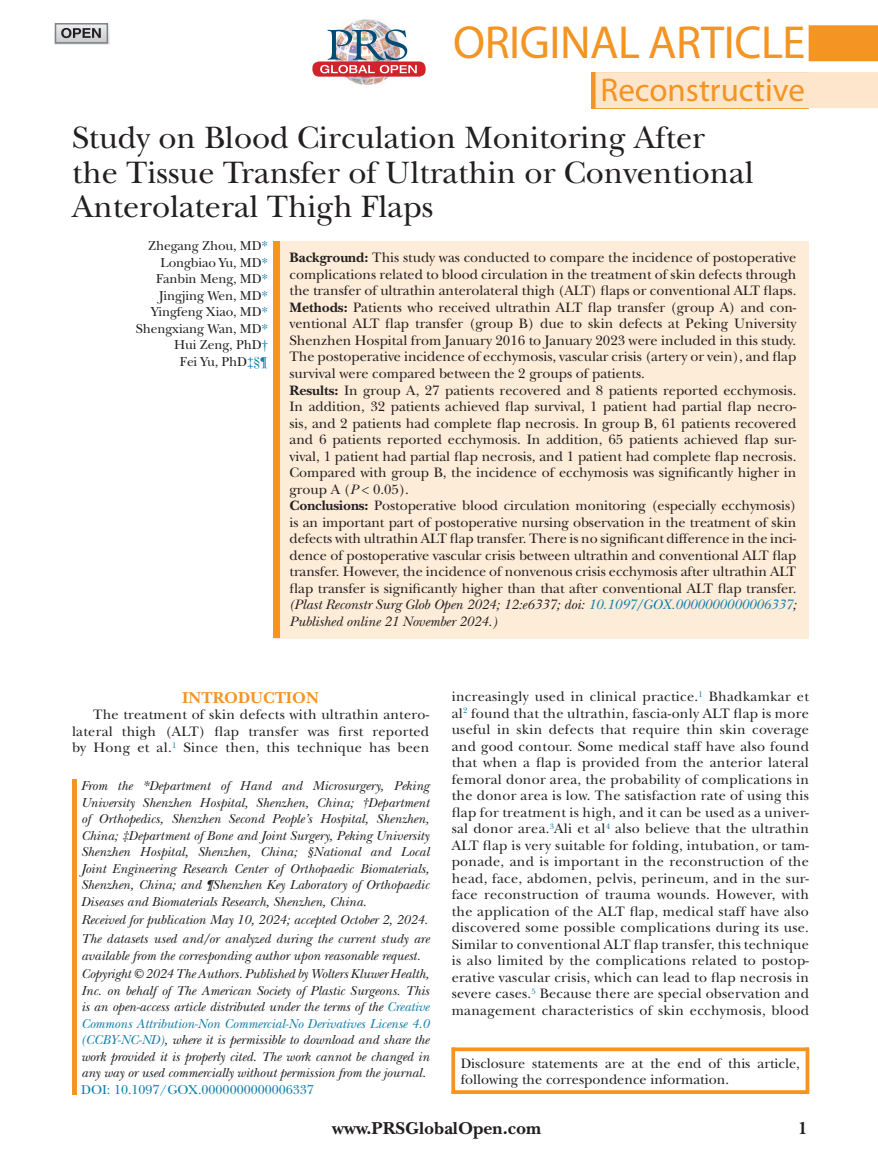
<style>
.page{position:relative;width:878px;height:1175px;background:#fff}
.page>*{position:absolute;margin:0;border:0;box-sizing:border-box;transform-origin:0 0}
.t1{font:46.5px "Myriad Pro";letter-spacing:-.01em;color:#f39423}
.t2{font:33px "Myriad Pro";color:#f39423}
.t3{font:32.25px/34.5px "New Baskerville Std";color:#231f20}
.t4{font:700 18px "New Baskerville Std";color:#231f20}
.t5{font:700 16.5px "New Baskerville Std";color:#f39423}
.t6{font:14.25px/16.5px "New Baskerville Std";color:#231f20;text-align:justify}
.t7{font:italic 13.5px/16.5px "New Baskerville Std";color:#231f20;text-align:justify}
.t8{font:13.5px/16.5px "New Baskerville Std";letter-spacing:-.01em;color:#231f20;text-align:right}
.t9{font:13.5px "New Baskerville Std";color:#0f7eac}
.s1{color:#0f7eac}
.s2{font-weight:700}
.s3{font-style:italic}
.s4{font-style:italic;color:#0f7eac}
</style>
<div class="page">
<div style="left:595px;top:72px;width:283px;height:36px;background:#fde6cb"></div>
<div style="left:808px;top:25px;width:70px;height:36px;background:#f39423"></div>
<img style="left:343px;top:20px;width:48px;height:64px">
<div style="left:312px;top:61px;width:113px;height:16px;background:#d1232a;border-radius:7px"></div>
<img style="left:320px;top:29px;width:97px;height:44px">
<div style="left:274px;top:126px;width:534px;height:512px;background:#fdecd8"></div>
<div style="left:274px;top:240px;width:6px;height:60px;background:#f39423"></div>
<div style="left:274px;top:289px;width:6px;height:93px;background:#f39423"></div>
<div style="left:274px;top:372px;width:6px;height:126px;background:#f39423"></div>
<div style="left:274px;top:487px;width:6px;height:151px;background:#f39423"></div>
<hr style="left:72px;top:779px;width:4px;height:132px;background:#f39423">
<hr style="left:72px;top:911px;width:4px;height:19px;background:#f39423">
<hr style="left:72px;top:930px;width:4px;height:35px;background:#f39423">
<hr style="left:72px;top:965px;width:4px;height:118px;background:#f39423">
<hr style="left:72px;top:1081px;width:4px;height:13px;background:#f39423">
<div style="left:272px;top:126px;width:536px;height:115px;background:#fff"></div>
<img style="left:54px;top:23px;width:55px;height:22px">
<svg style="left:451px;top:1047px;width:4px;height:47px"></svg>
<svg style="left:805px;top:1047px;width:4px;height:47px"></svg>
<svg style="left:452px;top:1047px;width:356px;height:4px"></svg>
<svg style="left:452px;top:1090px;width:356px;height:4px"></svg>
<div style="left:55px;top:23px;width:53px;height:21px;border:2px solid #808285"></div>
<svg style="left:61px;top:28px;width:40px;height:10px"></svg>
<h1 class="t1" style="left:453px;top:14px;width:354px">Original Article</h1>
<h2 class="t2" style="left:600px;top:69px;width:206px">Reconstructive</h2>
<h3 class="t3" style="left:72px;top:121px;width:683px">Study on Blood Circulation Monitoring After the Tissue Transfer of Ultrathin or Conventional<br>Anterolateral Thigh Flaps</h3>
<p class="t8" style="left:136px;top:238px;width:134px">Zhegang Zhou, MD<span class="s1">*<br></span>Longbiao Yu, MD<span class="s1">*<br></span>Fanbin Meng, MD<span class="s1">*<br></span>Jingjing Wen, MD<span class="s1">*<br></span>Yingfeng Xiao, MD<span class="s1">*<br></span>Shengxiang Wan, MD<span class="s1">*<br></span>Hui Zeng, PhD<span class="s1">†<br></span>Fei Yu, PhD<span class="s1">‡§¶</span></p>
<p class="t6" style="left:289px;top:250px;width:508px;text-align:left"><span class="s2">Background:</span> This study was conducted to compare the incidence of postoperative complications related to blood circulation in the treatment of skin defects through the transfer of ultrathin anterolateral thigh (ALT) flaps or conventional ALT flaps.<br><span class="s2">Methods:</span> Patients who received ultrathin ALT flap transfer (group A) and con&shy;ventional ALT flap transfer (group B) due to skin defects at Peking University Shenzhen Hospital from January 2016 to January 2023 were included in this study.<br>The postoperative incidence of ecchymosis, vascular crisis (artery or vein), and flap survival were compared between the 2 groups of patients.<br><span class="s2">Results:</span> In group A, 27 patients recovered and 8 patients reported ecchymosis.<br>In addition, 32 patients achieved flap survival, 1 patient had partial flap necro&shy;sis, and 2 patients had complete flap necrosis. In group B, 61 patients recovered and 6 patients reported ecchymosis. In addition, 65 patients achieved flap sur&shy;vival, 1 patient had partial flap necrosis, and 1 patient had complete flap necrosis.<br>Compared with group B, the incidence of ecchymosis was significantly higher in group A (<span class="s3">P</span> &lt; 0.05).<br><span class="s2">Conclusions:</span> Postoperative blood circulation monitoring (especially ecchymosis) is an important part of postoperative nursing observation in the treatment of skin defects with ultrathin ALT flap transfer. There is no significant difference in the inci&shy;dence of postoperative vascular crisis between ultrathin and conventional ALT flap transfer. However, the incidence of nonvenous crisis ecchymosis after ultrathin ALT flap transfer is significantly higher than that after conventional ALT flap transfer. <span class="s3">(Plast Reconstr Surg Glob Open 2024; 12:e6337; doi:</span> <span class="s4">10.1097/GOX.0000000000006337</span><span class="s3">; Published online 21 November 2024.)</span></p>
<p class="t5" style="left:182px;top:688px;width:138px">INTRODUCTION</p>
<p class="t6" style="left:72px;top:706px;width:359px;text-indent:21px">The treatment of skin defects with ultrathin antero&shy;lateral thigh (ALT) flap transfer was first reported by Hong et al.<sup>1</sup> Since then, this technique has been</p>
<p class="t7" style="left:81px;top:777px;width:350px">From the *Department of Hand and Microsurgery, Peking University Shenzhen Hospital, Shenzhen, China; †Department of Orthopedics, Shenzhen Second People’s Hospital, Shenzhen, China; ‡Department of Bone and Joint Surgery, Peking University Shenzhen Hospital, Shenzhen, China; §National and Local Joint Engineering Research Center of Orthopaedic Biomaterials, Shenzhen, China; and ¶Shenzhen Key Laboratory of Orthopaedic Diseases and Biomaterials Research, Shenzhen, China.</p>
<p class="t7" style="left:81px;top:910px;width:350px;line-height:18.8px">Received for publication May 10, 2024; accepted October 2, 2024.<br>The datasets used and/or analyzed during the current study are</p>
<p class="t7" style="left:81px;top:946px;width:350px;line-height:18.8px">available from the corresponding author upon reasonable request.<br>Copyright © 2024 The Authors. Published by Wolters Kluwer Health,</p>
<p class="t7" style="left:81px;top:982px;width:350px">Inc. on behalf of The American Society of Plastic Surgeons. This is an open-access article distributed under the terms of the <span class="s1">Creative Commons Attribution-Non Commercial-No Derivatives License 4.0 (CCBY-NC-ND)</span>, where it is permissible to download and share the work provided it is properly cited. The work cannot be changed in any way or used commercially without permission from the journal.</p>
<p class="t9" style="left:81px;top:1081px;width:234px">DOI: 10.1097/GOX.0000000000006337</p>
<p class="t6" style="left:451px;top:688px;width:359px">increasingly used in clinical practice.<sup>1</sup> Bhadkamkar et al<sup>2</sup> found that the ultrathin, fascia-only ALT flap is more useful in skin defects that require thin skin coverage and good contour. Some medical staff have also found that when a flap is provided from the anterior lateral femoral donor area, the probability of complications in the donor area is low. The satisfaction rate of using this flap for treatment is high, and it can be used as a univer&shy;sal donor area.<sup>3</sup>Ali et al<sup>4</sup> also believe that the ultrathin ALT flap is very suitable for folding, intubation, or tam&shy;ponade, and is important in the reconstruction of the head, face, abdomen, pelvis, perineum, and in the sur&shy;face reconstruction of trauma wounds. However, with the application of the ALT flap, medical staff have also discovered some possible complications during its use.<br>Similar to conventional ALT flap transfer, this technique is also limited by the complications related to postop&shy;erative vascular crisis, which can lead to flap necrosis in severe cases.<sup>5</sup> Because there are special observation and management characteristics of skin ecchymosis, blood</p>
<p class="t6" style="left:460px;top:1054px;width:341px">Disclosure statements are at the end of this article, following the correspondence information.</p>
<p class="t4" style="left:332px;top:1118px;width:210px">www.PRSGlobalOpen.com</p>
<p class="t4" style="left:798px;top:1118px;width:11px">1</p>
</div>
